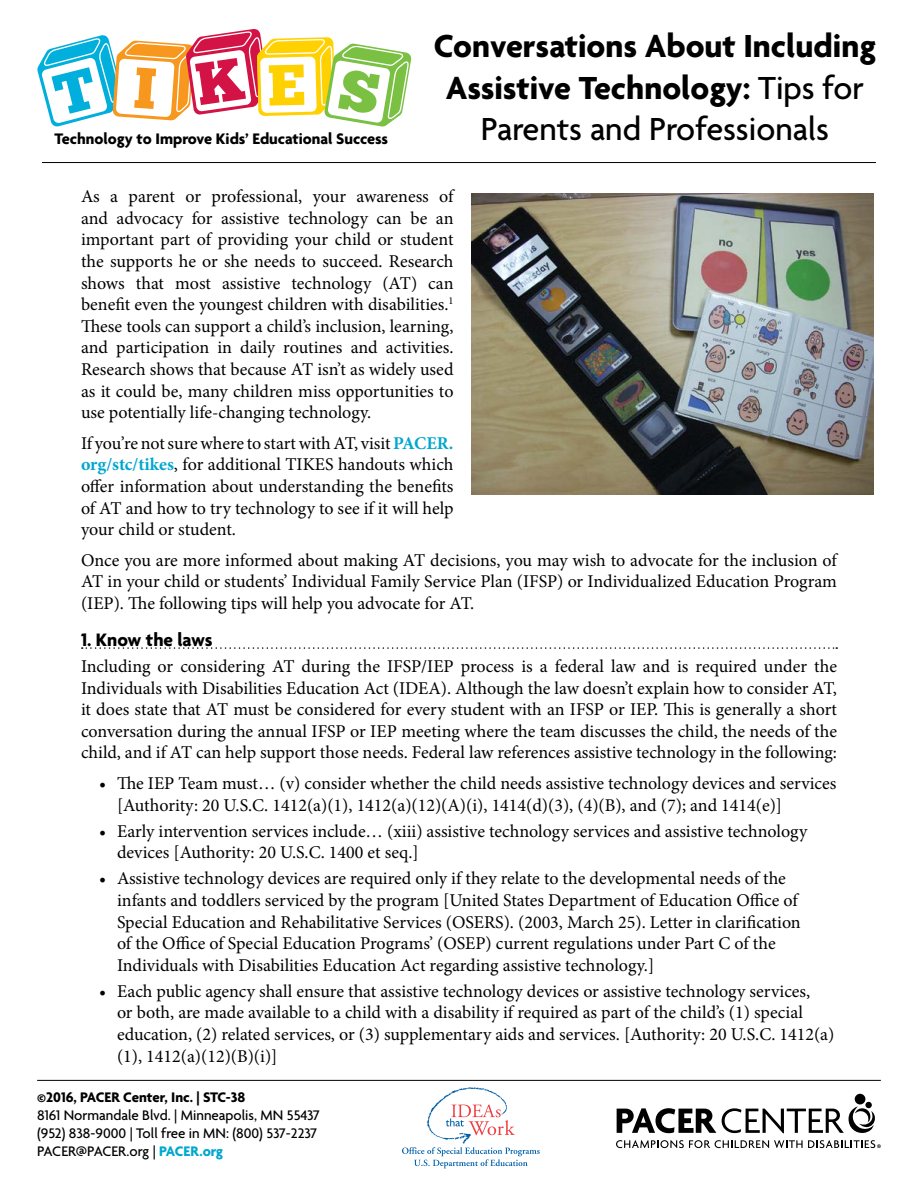
<style>
.page{position:relative;width:918px;height:1188px;background:#fff}
.page>*{position:absolute;margin:0;border:0;box-sizing:border-box;transform-origin:0 0}
.t1{font:700 34.5px/41.4px "Agenda";color:#000;text-align:center}
.t2{font:700 19.5px "Agenda";letter-spacing:-.005em;color:#000}
.t3{font:18px/21.6px "Minion Pro";color:#000;text-align:justify}
.t4{font:700 16.5px "Agenda";color:#000}
.t5{font:500 15px/18px "Agenda";color:#000}
.t6{font:700 15px "Agenda";color:#000}
.s1{font-weight:500}
.s2{font-weight:700;color:#00a7ce}
</style>
<div class="page">
<hr style="left:42px;top:162px;width:834px;height:1px;background:#000">
<hr style="left:37px;top:1080px;width:844px;height:1px;background:#000">
<svg style="left:617px;top:1108px;width:99px;height:25px"></svg>
<div style="left:855px;top:1094px;width:10px;height:10px;background:#000;border-radius:50%"></div>
<div style="left:865px;top:1102px;width:7px;height:6px;background:#000;border-radius:50%"></div>
<svg style="left:722px;top:1106px;width:153px;height:27px"></svg>
<svg style="left:616px;top:1140px;width:265px;height:8px"></svg>
<svg style="left:37px;top:29px;width:374px;height:98px"></svg>
<svg style="left:82px;top:647px;width:755px;height:2px"></svg>
<img style="left:472px;top:193px;width:401px;height:302px">
<svg style="left:402px;top:1087px;width:138px;height:81px"></svg>
<p class="t4" style="left:54px;top:129px;width:335px">Technology to Improve Kids’ Educational Success</p>
<h1 class="t1" style="left:434px;top:25px;width:444px">Conversations About Including<br>Assistive Technology: <span class="s1">Tips for<br>Parents and Professionals</span></h1>
<p class="t3" style="left:81px;top:186px;width:374px">As a parent or professional, your awareness of and advocacy for assistive technology can be an important part of providing your child or student the supports he or she needs to succeed. Research shows that most assistive technology (AT) can benefit even the youngest children with disabilities.<sup>1<br></sup>These tools can support a child’s inclusion, learning, and participation in daily routines and activities.<br>Research shows that because AT isn’t as widely used as it could be, many children miss opportunities to use potentially life-changing technology.</p>
<p class="t3" style="left:81px;top:432px;width:374px">If you’re not sure where to start with AT, visit <span class="s2">PACER. org/stc/tikes</span>, for additional TIKES handouts which offer information about understanding the benefits of AT and how to try technology to see if it will help your child or student.</p>
<p class="t3" style="left:81px;top:549px;width:757px">Once you are more informed about making AT decisions, you may wish to advocate for the inclusion of AT in your child or students’ Individual Family Service Plan (IFSP) or Individualized Education Program (IEP). The following tips will help you advocate for AT.</p>
<p class="t2" style="left:81px;top:628px;width:133px">1. Know the laws</p>
<p class="t3" style="left:81px;top:655px;width:758px">Including or considering AT during the IFSP/IEP process is a federal law and is required under the Individuals with Disabilities Education Act (IDEA). Although the law doesn’t explain how to consider AT, it does state that AT must be considered for every student with an IFSP or IEP. This is generally a short conversation during the annual IFSP or IEP meeting where the team discusses the child, the needs of the child, and if AT can help support those needs. Federal law references assistive technology in the following:</p>
<p class="t3" style="left:117px;top:772px;width:721px;text-indent:-18px">• The IEP Team must… (v) consider whether the child needs assistive technology devices and services [Authority: 20 U.S.C. 1412(a)(1), 1412(a)(12)(A)(i), 1414(d)(3), (4)(B), and (7); and 1414(e)]</p>
<p class="t3" style="left:117px;top:820px;width:692px;text-indent:-18px">• Early intervention services include… (xiii) assistive technology services and assistive technology devices [Authority: 20 U.S.C. 1400 et seq.]</p>
<p class="t3" style="left:117px;top:868px;width:685px;text-align:left;text-indent:-18px">• Assistive technology devices are required only if they relate to the developmental needs of the infants and toddlers serviced by the program [United States Department of Education Office of Special Education and Rehabilitative Services (OSERS). (2003, March 25). Letter in clarification of the Office of Special Education Programs’ (OSEP) current regulations under Part C of the Individuals with Disabilities Education Act regarding assistive technology.]</p>
<p class="t3" style="left:117px;top:980px;width:719px;text-align:left;text-indent:-18px">• Each public agency shall ensure that assistive technology devices or assistive technology services,<br>or both, are made available to a child with a disability if required as part of the child’s (1) special education, (2) related services, or (3) supplementary aids and services. [Authority: 20 U.S.C. 1412(a) (1), 1412(a)(12)(B)(i)]</p>
<p class="t6" style="left:37px;top:1088px;width:210px">©2016, PACER Center, Inc. | STC-38</p>
<p class="t5" style="left:37px;top:1106px;width:284px">8161 Normandale Blvd. | Minneapolis, MN 55437 (952) 838-9000 | Toll free in MN: (800) 537-2237<br>PACER@PACER.org | <span class="s2">PACER.org</span></p>
</div>
